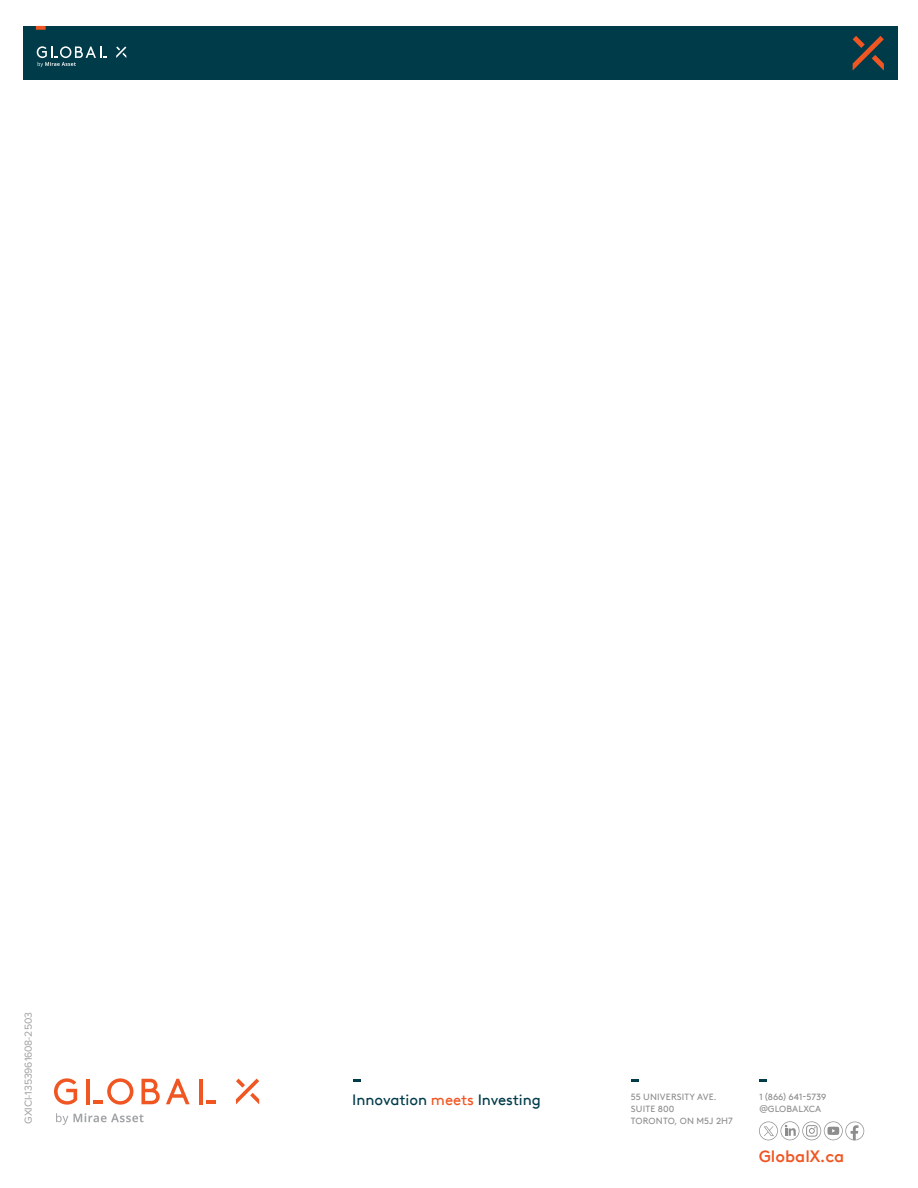
<style>
.page{position:relative;width:918px;height:1188px;background:#fff}
.page>*{position:absolute;margin:0;border:0;box-sizing:border-box;transform-origin:0 0}
.t1{font:500 16.5px "Brown LLTT";color:#f05622}
.t2{font:15px "Brown LLTT";color:#003b49}
.t3{font:10.5px "Proxima Nova";letter-spacing:-.01em;color:#a19e9e}
.t4{font:9px/12px "Brown LLTT";letter-spacing:.015em;color:#8e8d8e}
.s1{color:#f05622}
</style>
<div class="page">
<div style="left:23px;top:26px;width:874px;height:53px;background:#003b49"></div>
<svg style="left:853px;top:36px;width:31px;height:35px"></svg>
<svg style="left:36px;top:26px;width:10px;height:4px"></svg>
<svg style="left:116px;top:46px;width:10px;height:12px"></svg>
<svg style="left:37px;top:46px;width:70px;height:21px"></svg>
<svg style="left:141px;top:1079px;width:19px;height:25px"></svg>
<svg style="left:166px;top:1079px;width:24px;height:25px"></svg>
<svg style="left:236px;top:1079px;width:23px;height:25px"></svg>
<hr style="left:199px;top:1079px;width:4px;height:25px;background:#f05622">
<svg style="left:207px;top:1101px;width:9px;height:3px"></svg>
<svg style="left:54px;top:1078px;width:23px;height:27px"></svg>
<hr style="left:86px;top:1079px;width:4px;height:25px;background:#f05622">
<svg style="left:94px;top:1078px;width:39px;height:27px"></svg>
<svg style="left:56px;top:1113px;width:12px;height:12px"></svg>
<svg style="left:74px;top:1113px;width:69px;height:9px"></svg>
<svg style="left:759px;top:1079px;width:8px;height:3px"></svg>
<svg style="left:631px;top:1079px;width:7px;height:3px"></svg>
<svg style="left:354px;top:1079px;width:7px;height:3px"></svg>
<svg style="left:759px;top:1121px;width:105px;height:19px"></svg>
<p class="t3" style="left:22px;top:1124px;width:113px;rotate:-90deg">GXICI-1353961608-2503</p>
<h2 class="t2" style="left:352px;top:1088px;width:190px">Innovation <span class="s1">meets</span> Investing</h2>
<p class="t4" style="left:631px;top:1090px;width:104px">55 UNIVERSITY AVE.<br>SUITE 800<br>TORONTO, ON M5J 2H7</p>
<p class="t4" style="left:759px;top:1090px;width:68px">1 (866) 641-5739 @GLOBALXCA</p>
<h1 class="t1" style="left:759px;top:1144px;width:87px">GlobalX.ca</h1>
</div>
